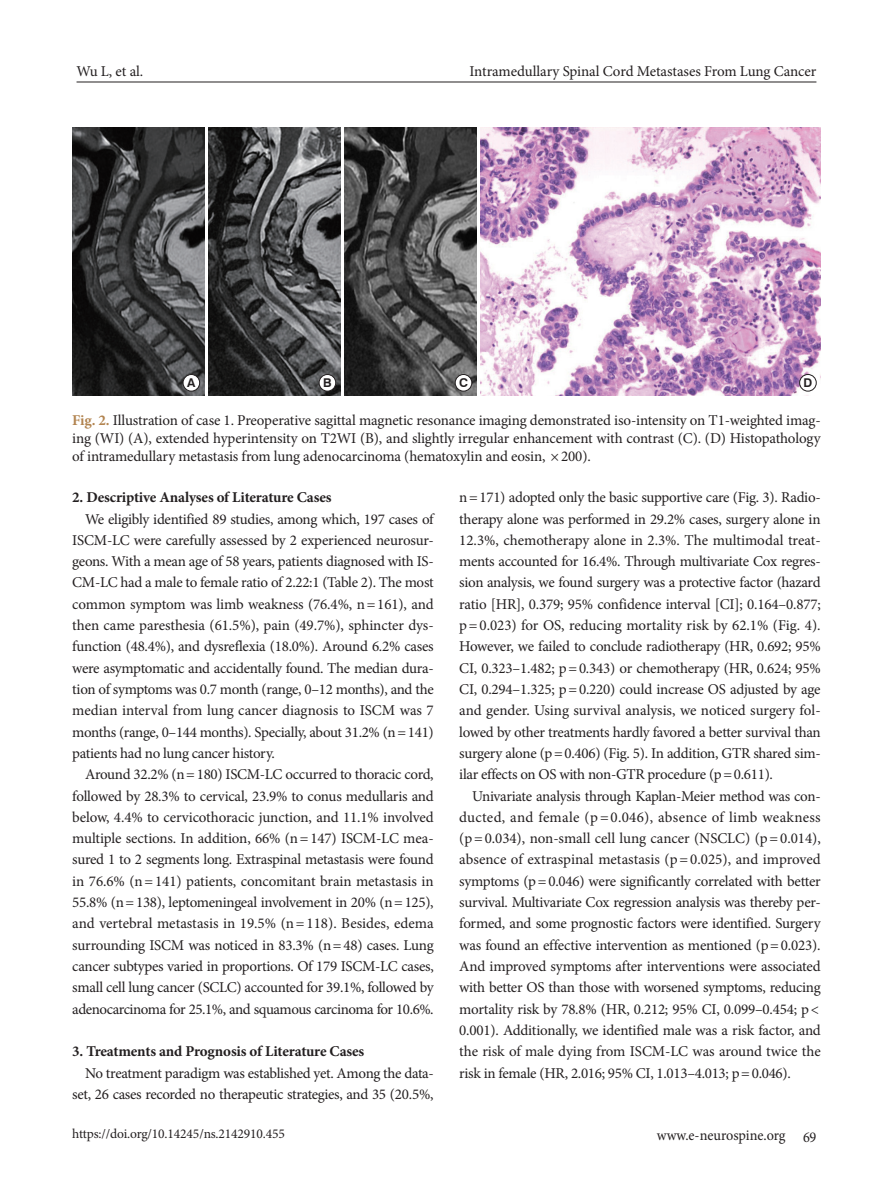
<style>
.page{position:relative;width:893px;height:1191px;background:#fff}
.page>*{position:absolute;margin:0;border:0;box-sizing:border-box;transform-origin:0 0}
.본문{font:15px/21.3px "Minion Pro";letter-spacing:-.015em;color:#231f20;text-align:justify}
.표그림캡션{font:15px/18px "Minion Pro";letter-spacing:-.01em;color:#231f20;text-align:justify}
.중제목{font:700 15px "Minion Pro";letter-spacing:-.01em;color:#231f20}
.본문-2{font:15px "Minion Pro";letter-spacing:-.015em;color:#231f20;scale:.95 1}
.t1{font:13.5px "Minion Pro";letter-spacing:-.01em;color:#231f20}
.t2{font:700 12.15px "Swiss 721 BT";color:#231f20}
.s1{font-weight:700;color:#b28450}
</style>
<div class="page">
<hr style="left:77px;top:82px;width:739px;height:1px;background:#231f20">
<img style="left:72px;top:128px;width:132px;height:267px">
<img style="left:208px;top:128px;width:132px;height:267px">
<img style="left:344px;top:128px;width:132px;height:267px">
<img style="left:480px;top:128px;width:341px;height:267px">
<div style="left:183px;top:374px;width:17px;height:17px;background:#fff;border-radius:50%"></div>
<div style="left:183px;top:374px;width:17px;height:17px;border:1px solid #231f20;border-radius:50%"></div>
<div style="left:319px;top:374px;width:17px;height:17px;background:#fff;border-radius:50%"></div>
<div style="left:319px;top:374px;width:17px;height:17px;border:1px solid #231f20;border-radius:50%"></div>
<div style="left:455px;top:374px;width:17px;height:17px;background:#fff;border-radius:50%"></div>
<div style="left:455px;top:374px;width:17px;height:17px;border:1px solid #231f20;border-radius:50%"></div>
<div style="left:800px;top:374px;width:16px;height:17px;background:#fff;border-radius:50%"></div>
<div style="left:799px;top:374px;width:17px;height:17px;border:1px solid #231f20;border-radius:50%"></div>
<p class="본문" style="left:77px;top:61px;width:68px">Wu L, et al.</p>
<p class="본문" style="left:469px;top:61px;width:348px">Intramedullary Spinal Cord Metastases From Lung Cancer</p>
<p class="t2" style="left:187px;top:375px;width:10px">A</p>
<p class="t2" style="left:323px;top:375px;width:10px">B</p>
<p class="t2" style="left:459px;top:375px;width:10px">C</p>
<p class="t2" style="left:803px;top:375px;width:10px">D</p>
<p class="표그림캡션" style="left:72px;top:411px;width:750px"><span class="s1">Fig. 2.</span> Illustration of case 1. Preoperative sagittal magnetic resonance imaging demonstrated iso-intensity on T1-weighted imag&shy;ing (WI) (A), extended hyperintensity on T2WI (B), and slightly irregular enhancement with contrast (C). (D) Histopathology of intramedullary metastasis from lung adenocarcinoma (hematoxylin and eosin, × 200).</p>
<p class="중제목" style="left:72px;top:487px;width:261px">2. Descriptive Analyses of Literature Cases</p>
<p class="본문" style="left:72px;top:508px;width:363px;text-indent:13px">We eligibly identified 89 studies, among which, 197 cases of ISCM-LC were carefully assessed by 2 experienced neurosur&shy;geons. With a mean age of 58 years, patients diagnosed with IS-CM-LC had a male to female ratio of 2.22:1 (Table 2). The most common symptom was limb weakness (76.4%, n = 161), and then came paresthesia (61.5%), pain (49.7%), sphincter dys&shy;function (48.4%), and dysreflexia (18.0%). Around 6.2% cases were asymptomatic and accidentally found. The median dura&shy;tion of symptoms was 0.7 month (range, 0–12 months), and the median interval from lung cancer diagnosis to ISCM was 7 months (range, 0–144 months). Specially, about 31.2% (n= 141) patients had no lung cancer history.</p>
<p class="본문" style="left:72px;top:764px;width:363px;text-indent:13px">Around 32.2% (n= 180) ISCM-LC occurred to thoracic cord, followed by 28.3% to cervical, 23.9% to conus medullaris and below, 4.4% to cervicothoracic junction, and 11.1% involved multiple sections. In addition, 66% (n = 147) ISCM-LC mea&shy;sured 1 to 2 segments long. Extraspinal metastasis were found in 76.6% (n = 141) patients, concomitant brain metastasis in 55.8% (n= 138), leptomeningeal involvement in 20% (n= 125), and vertebral metastasis in 19.5% (n = 118). Besides, edema surrounding ISCM was noticed in 83.3% (n= 48) cases. Lung cancer subtypes varied in proportions. Of 179 ISCM-LC cases, small cell lung cancer (SCLC) accounted for 39.1%, followed by adenocarcinoma for 25.1%, and squamous carcinoma for 10.6%.</p>
<p class="중제목" style="left:72px;top:1040px;width:294px">3. Treatments and Prognosis of Literature Cases</p>
<p class="본문" style="left:72px;top:1062px;width:363px;text-align:right">No treatment paradigm was established yet. Among the data&shy;set, 26 cases recorded no therapeutic strategies, and 35 (20.5%,</p>
<p class="본문" style="left:459px;top:487px;width:363px">n= 171) adopted only the basic supportive care (Fig. 3). Radio&shy;therapy alone was performed in 29.2% cases, surgery alone in 12.3%, chemotherapy alone in 2.3%. The multimodal treat&shy;ments accounted for 16.4%. Through multivariate Cox regres&shy;sion analysis, we found surgery was a protective factor (hazard ratio [HR], 0.379; 95% confidence interval [CI]; 0.164–0.877; p = 0.023) for OS, reducing mortality risk by 62.1% (Fig. 4).<br>However, we failed to conclude radiotherapy (HR, 0.692; 95% CI, 0.323–1.482; p= 0.343) or chemotherapy (HR, 0.624; 95% CI, 0.294–1.325; p= 0.220) could increase OS adjusted by age and gender. Using survival analysis, we noticed surgery fol&shy;lowed by other treatments hardly favored a better survival than surgery alone (p= 0.406) (Fig. 5). In addition, GTR shared sim&shy;ilar effects on OS with non-GTR procedure (p= 0.611).</p>
<p class="본문" style="left:459px;top:785px;width:363px;text-align:left;text-indent:13px">Univariate analysis through Kaplan-Meier method was con&shy;ducted, and female (p =0.046), absence of limb weakness (p = 0.034), non-small cell lung cancer (NSCLC) (p = 0.014), absence of extraspinal metastasis (p = 0.025), and improved symptoms (p= 0.046) were significantly correlated with better survival. Multivariate Cox regression analysis was thereby per&shy;formed, and some prognostic factors were identified. Surgery was found an effective intervention as mentioned (p= 0.023).<br>And improved symptoms after interventions were associated with better OS than those with worsened symptoms, reducing mortality risk by 78.8% (HR, 0.212; 95% CI, 0.099–0.454; p&lt; 0.001). Additionally, we identified male was a risk factor, and the risk of male dying from ISCM-LC was around twice the risk in female (HR, 2.016; 95% CI, 1.013–4.013; p= 0.046).</p>
<p class="t1" style="left:72px;top:1124px;width:214px">https://doi.org/10.14245/ns.2142910.455</p>
<p class="본문-2" style="left:657px;top:1125px;width:170px">www.e-neurospine.org 69</p>
</div>
